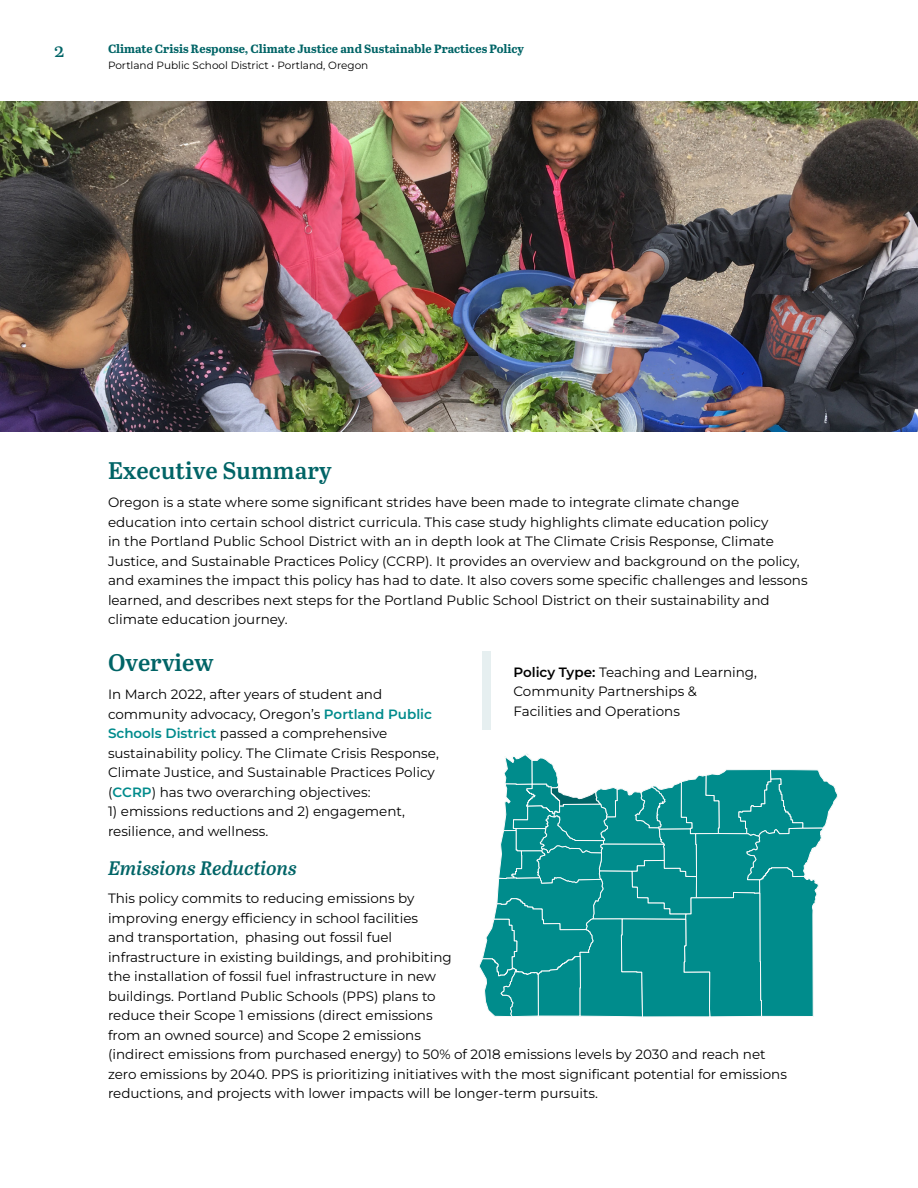
<style>
.page{position:relative;width:918px;height:1188px;background:#fff}
.page>*{position:absolute;margin:0;border:0;box-sizing:border-box;transform-origin:0 0}
.t1{font:600 24px "Abril Text";color:#006466}
.t2{font:italic 600 19.5px "Abril Text";color:#006466}
.t3{font:19.5px "Abril Text";color:#006466}
.t4{font:13.5px/19.5px "Montserrat";color:#000}
.t5{font:700 12px "Abril Text";color:#006466}
.t6{font:10.5px "Montserrat";color:#000}
.s1{font-weight:600;color:#018b8c}
.s2{font-weight:600}
</style>
<div class="page">
<img style="left:0;top:102px;width:918px;height:330px">
<svg style="left:479px;top:753px;width:359px;height:264px"></svg>
<div style="left:482px;top:651px;width:9px;height:79px;background:#e6eff0"></div>
<h2 class="t3" style="left:54px;top:36px;width:12px">2</h2>
<p class="t5" style="left:108px;top:39px;width:418px">Climate Crisis Response, Climate Justice and Sustainable Practices Policy</p>
<p class="t6" style="left:108px;top:58px;width:262px">Portland Public School District • Portland, Oregon</p>
<h1 class="t1" style="left:108px;top:453px;width:225px">Executive Summary</h1>
<p class="t4" style="left:108px;top:492px;width:701px">Oregon is a state where some significant strides have been made to integrate climate change education into certain school district curricula. This case study highlights climate education policy<br>in the Portland Public School District with an in depth look at The Climate Crisis Response, Climate Justice, and Sustainable Practices Policy (CCRP). It provides an overview and background on the policy, and examines the impact this policy has had to date. It also covers some specific challenges and lessons learned, and describes next steps for the Portland Public School District on their sustainability and climate education journey.</p>
<h1 class="t1" style="left:108px;top:645px;width:107px">Overview</h1>
<p class="t4" style="left:108px;top:684px;width:332px">In March 2022, after years of student and community advocacy, Oregon’s <span class="s1">Portland Public Schools District</span> passed a comprehensive sustainability policy. The Climate Crisis Response, Climate Justice, and Sustainable Practices Policy (<span class="s1">CCRP</span>) has two overarching objectives:</p>
<p class="t4" style="left:108px;top:801px;width:299px">1) emissions reductions and 2) engagement, resilience, and wellness.</p>
<h2 class="t2" style="left:108px;top:854px;width:191px">Emissions Reductions</h2>
<p class="t4" style="left:108px;top:888px;width:680px">This policy commits to reducing emissions by<br>improving energy efficiency in school facilities<br>and transportation, phasing out fossil fuel<br>infrastructure in existing buildings, and prohibiting<br>the installation of fossil fuel infrastructure in new<br>buildings. Portland Public Schools (PPS) plans to<br>reduce their Scope 1 emissions (direct emissions<br>from an owned source) and Scope 2 emissions<br>(indirect emissions from purchased energy) to 50% of 2018 emissions levels by 2030 and reach net zero emissions by 2040. PPS is prioritizing initiatives with the most significant potential for emissions reductions, and projects with lower impacts will be longer-term pursuits.</p>
<p class="t4" style="left:513px;top:662px;width:245px"><span class="s2">Policy Type:</span> Teaching and Learning,<br>Community Partnerships &amp;<br>Facilities and Operations</p>
</div>
